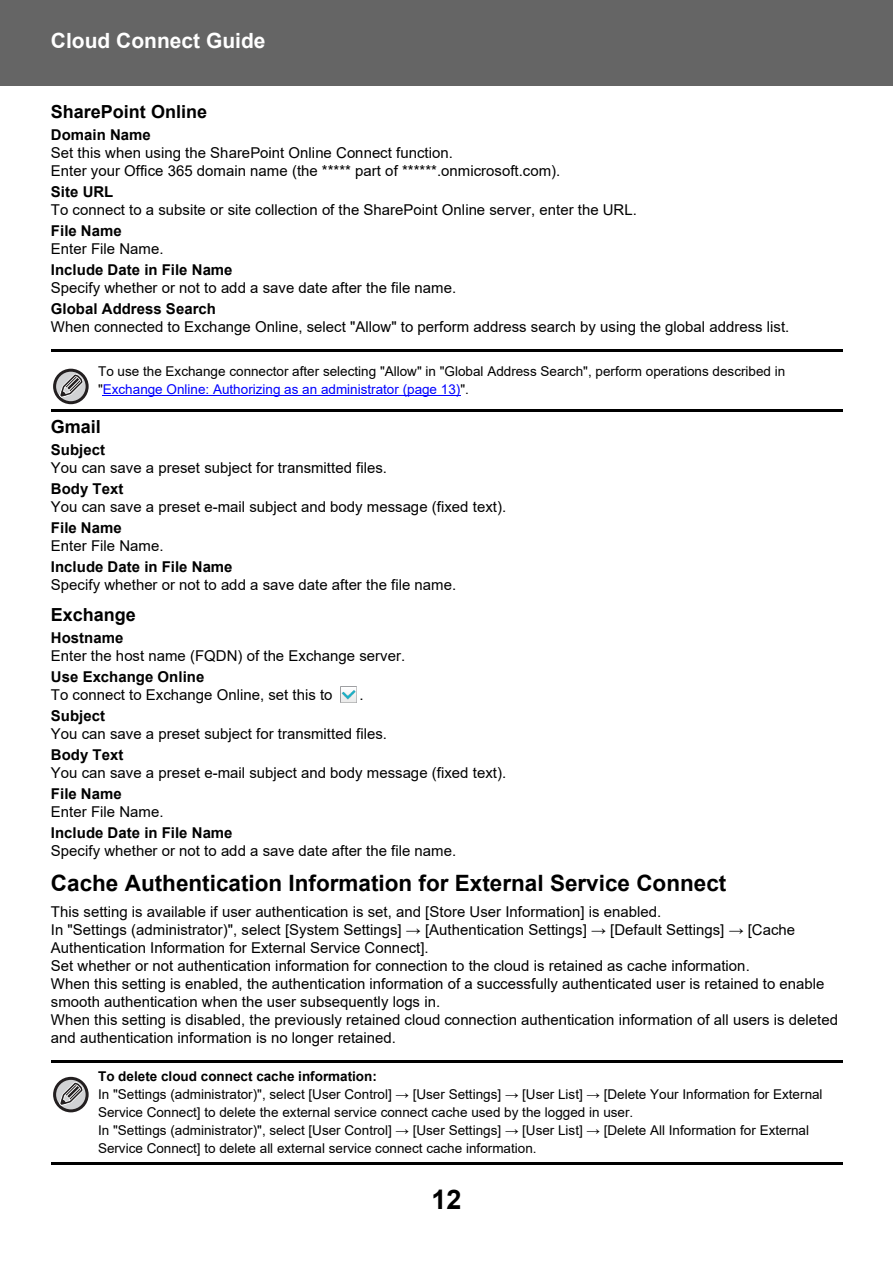
<style>
.page{position:relative;width:893px;height:1263px;background:#fff}
.page>*{position:absolute;margin:0;border:0;box-sizing:border-box;transform-origin:0 0}
.t1{font:700 27px "Arial";color:#000}
.t2{font:700 22.5px "Arial";color:#000}
.t3{font:700 21px "Arial";color:#fff}
.t4{font:700 18px "Arial";color:#000}
.t5{font:15px/18px "Arial";color:#000}
.t6{font:700 15px "Arial";color:#000}
.t7{font:13.5px/18px "Arial";color:#000}
.t8{font:700 13.5px "Arial";letter-spacing:-.005em;color:#000}
.s1{color:#00f}
</style>
<div class="page">
<div style="left:0;top:0;width:892px;height:85px;background:#656565"></div>
<hr style="left:103px;top:395px;width:296px;height:1px;background:#00f">
<hr style="left:399px;top:395px;width:61px;height:1px;background:#00f">
<hr style="left:51px;top:350px;width:791px;height:2px;background:#000">
<hr style="left:51px;top:410px;width:791px;height:2px;background:#000">
<hr style="left:51px;top:1061px;width:791px;height:2px;background:#000">
<hr style="left:51px;top:1163px;width:791px;height:2px;background:#000">
<div style="left:53px;top:369px;width:36px;height:35px;border:3px solid #231f20;border-radius:50%"></div>
<svg style="left:57px;top:371px;width:29px;height:31px"></svg>
<img style="left:340px;top:686px;width:16px;height:17px">
<div style="left:53px;top:1077px;width:36px;height:35px;border:3px solid #231f20;border-radius:50%"></div>
<svg style="left:57px;top:1079px;width:29px;height:32px"></svg>
<h3 class="t3" style="left:51px;top:29px;width:216px">Cloud Connect Guide</h3>
<p class="t4" style="left:51px;top:102px;width:157px">SharePoint Online</p>
<p class="t6" style="left:51px;top:127px;width:101px">Domain Name</p>
<p class="t5" style="left:51px;top:144px;width:511px">Set this when using the SharePoint Online Connect function.<br>Enter your Office 365 domain name (the ***** part of ******.onmicrosoft.com).</p>
<p class="t6" style="left:51px;top:184px;width:64px">Site URL</p>
<p class="t5" style="left:51px;top:201px;width:587px">To connect to a subsite or site collection of the SharePoint Online server, enter the URL.</p>
<p class="t6" style="left:51px;top:223px;width:72px">File Name</p>
<p class="t5" style="left:51px;top:240px;width:114px">Enter File Name.</p>
<p class="t6" style="left:51px;top:262px;width:183px">Include Date in File Name</p>
<p class="t5" style="left:51px;top:279px;width:407px">Specify whether or not to add a save date after the file name.</p>
<p class="t6" style="left:51px;top:301px;width:166px">Global Address Search</p>
<p class="t5" style="left:51px;top:318px;width:740px">When connected to Exchange Online, select "Allow" to perform address search by using the global address list.</p>
<p class="t7" style="left:98px;top:363px;width:688px">To use the Exchange connector after selecting "Allow" in "Global Address Search", perform operations described in "<span class="s1">Exchange Online: Authorizing as an administrator (page 13)</span>".</p>
<p class="t4" style="left:51px;top:417px;width:52px">Gmail</p>
<p class="t6" style="left:51px;top:442px;width:56px">Subject</p>
<p class="t5" style="left:51px;top:459px;width:337px">You can save a preset subject for transmitted files.</p>
<p class="t6" style="left:51px;top:481px;width:74px">Body Text</p>
<p class="t5" style="left:51px;top:498px;width:457px">You can save a preset e-mail subject and body message (fixed text).</p>
<p class="t6" style="left:51px;top:520px;width:72px">File Name</p>
<p class="t5" style="left:51px;top:537px;width:114px">Enter File Name.</p>
<p class="t6" style="left:51px;top:559px;width:183px">Include Date in File Name</p>
<p class="t5" style="left:51px;top:576px;width:407px">Specify whether or not to add a save date after the file name.</p>
<p class="t4" style="left:51px;top:604px;width:86px">Exchange</p>
<p class="t6" style="left:51px;top:629px;width:74px">Hostname</p>
<p class="t5" style="left:51px;top:647px;width:356px">Enter the host name (FQDN) of the Exchange server.</p>
<p class="t6" style="left:51px;top:668px;width:155px">Use Exchange Online</p>
<p class="t5" style="left:51px;top:686px;width:283px">To connect to Exchange Online, set this to</p>
<p class="t5" style="left:359px;top:686px;width:6px">.</p>
<p class="t6" style="left:51px;top:707px;width:56px">Subject</p>
<p class="t5" style="left:51px;top:725px;width:337px">You can save a preset subject for transmitted files.</p>
<p class="t6" style="left:51px;top:746px;width:74px">Body Text</p>
<p class="t5" style="left:51px;top:764px;width:457px">You can save a preset e-mail subject and body message (fixed text).</p>
<p class="t6" style="left:51px;top:785px;width:72px">File Name</p>
<p class="t5" style="left:51px;top:803px;width:114px">Enter File Name.</p>
<p class="t6" style="left:51px;top:824px;width:183px">Include Date in File Name</p>
<p class="t5" style="left:51px;top:842px;width:407px">Specify whether or not to add a save date after the file name.</p>
<h2 class="t2" style="left:51px;top:870px;width:677px">Cache Authentication Information for External Service Connect</h2>
<p class="t5" style="left:51px;top:903px;width:788px">This setting is available if user authentication is set, and [Store User Information] is enabled.<br>In "Settings (administrator)", select [System Settings] → [Authentication Settings] → [Default Settings] → [Cache Authentication Information for External Service Connect].<br>Set whether or not authentication information for connection to the cloud is retained as cache information.<br>When this setting is enabled, the authentication information of a successfully authenticated user is retained to enable smooth authentication when the user subsequently logs in.<br>When this setting is disabled, the previously retained cloud connection authentication information of all users is deleted and authentication information is no longer retained.</p>
<p class="t8" style="left:98px;top:1069px;width:280px">To delete cloud connect cache information:</p>
<p class="t7" style="left:98px;top:1086px;width:726px">In "Settings (administrator)", select [User Control] → [User Settings] → [User List] → [Delete Your Information for External Service Connect] to delete the external service connect cache used by the logged in user.<br>In "Settings (administrator)", select [User Control] → [User Settings] → [User List] → [Delete All Information for External Service Connect] to delete all external service connect cache information.</p>
<h1 class="t1" style="left:431px;top:1184px;width:32px">12</h1>
</div>
